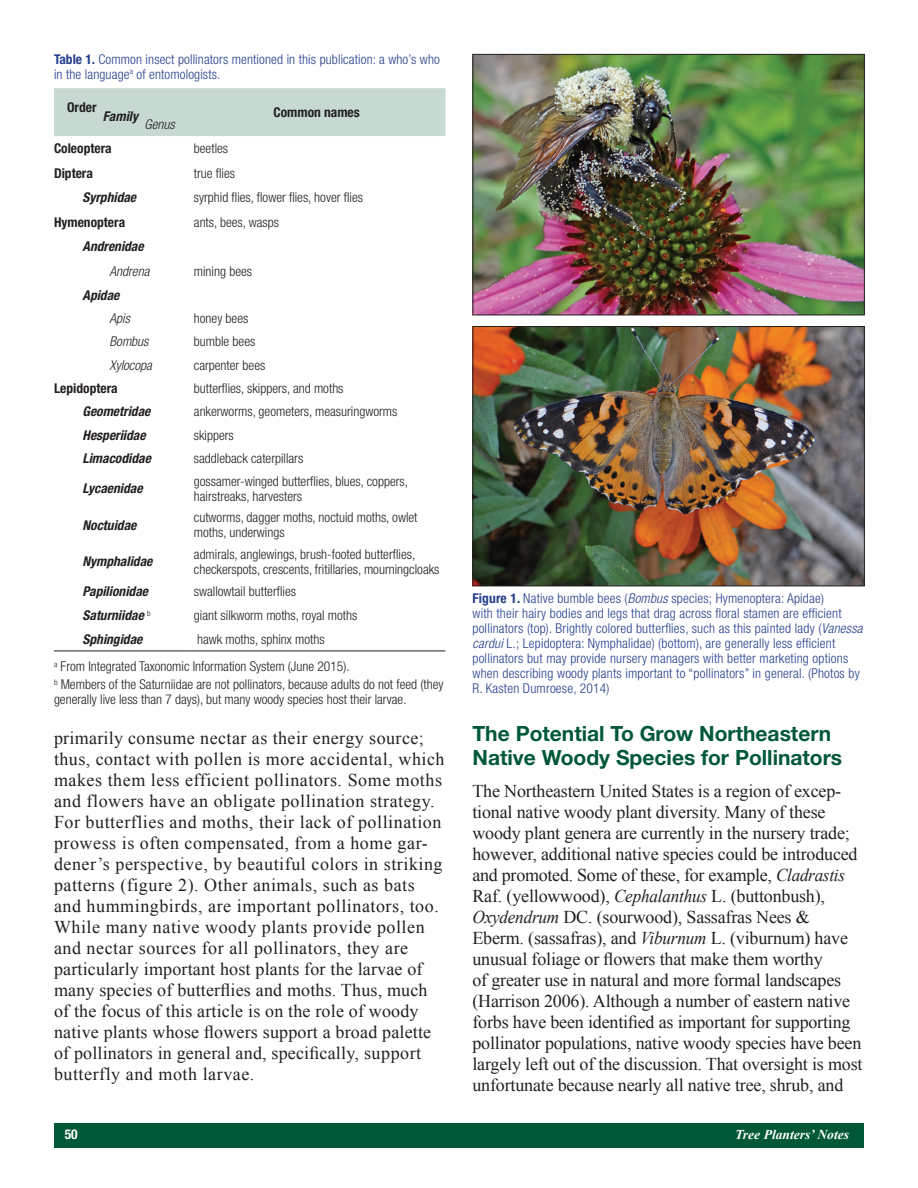
<style>
.page{position:relative;width:918px;height:1188px;background:#fff}
.page>*{position:absolute;margin:0;border:0;box-sizing:border-box;transform-origin:0 0}
.Body_Head_1{font:700 21px/24px "Helvetica Neue LT Std";color:#005837}
.t1{font:18px/21px "Times New Roman";letter-spacing:.03em;color:#231f20}
.t2{font:18px/21px "Times New Roman";letter-spacing:-.01em;color:#231f20}
.Table_Text{font:300 condensed 13.5px/15px "Helvetica Neue LT Std";color:#231f20}
.Captions{font:300 condensed 13.5px/15px "Helvetica Neue LT Std";letter-spacing:.015em;color:#253f8e}
.Table_Text-2{font:italic 700 condensed 13.5px "Helvetica Neue LT Std";color:#231f20}
.Table_Text-3{font:700 condensed 13.5px "Helvetica Neue LT Std";color:#231f20}
.Table_Text-4{font:italic 300 condensed 13.5px "Helvetica Neue LT Std";color:#231f20}
.t3{font:italic 700 13.5px "Times New Roman";color:#fff}
.t4{font:700 condensed 13.5px "Helvetica Neue LT Std";color:#fff}
.s1{font-weight:700}
.s2{font-style:italic}
</style>
<div class="page">
<div style="left:54px;top:1123px;width:810px;height:25px;background:#005837"></div>
<img style="left:474px;top:56px;width:389px;height:257px">
<div style="left:472px;top:54px;width:393px;height:261px;border:1px solid #231f20"></div>
<img style="left:474px;top:328px;width:389px;height:256px">
<div style="left:472px;top:326px;width:393px;height:260px;border:1px solid #231f20"></div>
<div style="left:54px;top:88px;width:392px;height:48px;background:#c6dad2"></div>
<hr style="left:54px;top:651px;width:134px;height:1px;background:#231f20">
<hr style="left:188px;top:651px;width:258px;height:1px;background:#231f20">
<p class="Captions" style="left:54px;top:51px;width:387px"><span class="s1">Table 1.</span> Common insect pollinators mentioned in this publication: a who’s who in the language<sup>a</sup> of entomologists.</p>
<p class="Table_Text-3" style="left:67px;top:99px;width:31px">Order</p>
<p class="Table_Text-2" style="left:103px;top:108px;width:37px">Family</p>
<p class="Table_Text-4" style="left:145px;top:116px;width:32px">Genus</p>
<p class="Table_Text-3" style="left:274px;top:104px;width:88px">Common names</p>
<p class="Table_Text-3" style="left:54px;top:140px;width:59px">Coleoptera</p>
<p class="Table_Text" style="left:194px;top:141px;width:36px">beetles</p>
<p class="Table_Text-3" style="left:54px;top:165px;width:40px">Diptera</p>
<p class="Table_Text" style="left:194px;top:165px;width:43px">true flies</p>
<p class="Table_Text-2" style="left:82px;top:189px;width:55px">Syrphidae</p>
<p class="Table_Text" style="left:194px;top:190px;width:171px">syrphid flies, flower flies, hover flies</p>
<p class="Table_Text-3" style="left:54px;top:214px;width:73px">Hymenoptera</p>
<p class="Table_Text" style="left:194px;top:214px;width:87px">ants, bees, wasps</p>
<p class="Table_Text-2" style="left:82px;top:238px;width:63px">Andrenidae</p>
<p class="Table_Text-4" style="left:110px;top:263px;width:41px">Andrena</p>
<p class="Table_Text" style="left:194px;top:263px;width:60px">mining bees</p>
<p class="Table_Text-2" style="left:82px;top:287px;width:38px">Apidae</p>
<p class="Table_Text-4" style="left:110px;top:310px;width:22px">Apis</p>
<p class="Table_Text" style="left:194px;top:311px;width:56px">honey bees</p>
<p class="Table_Text-4" style="left:110px;top:334px;width:41px">Bombus</p>
<p class="Table_Text" style="left:194px;top:334px;width:63px">bumble bees</p>
<p class="Table_Text-4" style="left:110px;top:357px;width:44px">Xylocopa</p>
<p class="Table_Text" style="left:194px;top:357px;width:73px">carpenter bees</p>
<p class="Table_Text-3" style="left:54px;top:380px;width:65px">Lepidoptera</p>
<p class="Table_Text" style="left:194px;top:381px;width:151px">butterflies, skippers, and moths</p>
<p class="Table_Text-2" style="left:82px;top:403px;width:69px">Geometridae</p>
<p class="Table_Text" style="left:194px;top:404px;width:205px">ankerworms, geometers, measuringworms</p>
<p class="Table_Text-2" style="left:82px;top:427px;width:65px">Hesperiidae</p>
<p class="Table_Text" style="left:194px;top:427px;width:41px">skippers</p>
<p class="Table_Text-2" style="left:82px;top:450px;width:70px">Limacodidae</p>
<p class="Table_Text" style="left:194px;top:451px;width:111px">saddleback caterpillars</p>
<p class="Table_Text-2" style="left:82px;top:480px;width:62px">Lycaenidae</p>
<p class="Table_Text" style="left:194px;top:473px;width:216px">gossamer-winged butterflies, blues, coppers, hairstreaks, harvesters</p>
<p class="Table_Text-2" style="left:82px;top:517px;width:55px">Noctuidae</p>
<p class="Table_Text" style="left:194px;top:510px;width:225px">cutworms, dagger moths, noctuid moths, owlet moths, underwings</p>
<p class="Table_Text-2" style="left:82px;top:553px;width:71px">Nymphalidae</p>
<p class="Table_Text" style="left:194px;top:546px;width:247px">admirals, anglewings, brush-footed butterflies, checkerspots, crescents, fritillaries, mourningcloaks</p>
<p class="Table_Text-2" style="left:82px;top:584px;width:67px">Papilionidae</p>
<p class="Table_Text" style="left:194px;top:584px;width:104px">swallowtail butterflies</p>
<p class="Table_Text-2" style="left:82px;top:607px;width:70px">Saturniidae <sup>b</sup></p>
<p class="Table_Text" style="left:194px;top:608px;width:165px">giant silkworm moths, royal moths</p>
<p class="Table_Text-2" style="left:82px;top:631px;width:61px">Sphingidae</p>
<p class="Table_Text" style="left:197px;top:632px;width:129px">hawk moths, sphinx moths</p>
<p class="Table_Text" style="left:54px;top:659px;width:297px"><sup>a</sup> From Integrated Taxonomic Information System (June 2015).</p>
<p class="Table_Text" style="left:54px;top:677px;width:391px"><sup>b</sup> Members of the Saturniidae are not pollinators, because adults do not feed (they generally live less than 7 days), but many woody species host their larvae.</p>
<p class="Captions" style="left:472px;top:591px;width:392px"><span class="s1">Figure 1.</span> Native bumble bees (<span class="s2">Bombus</span> species; Hymenoptera: Apidae)<br>with their hairy bodies and legs that drag across floral stamen are efficient pollinators (top). Brightly colored butterflies, such as this painted lady (<span class="s2">Vanessa cardui</span> L.; Lepidoptera: Nymphalidae) (bottom), are generally less efficient pollinators but may provide nursery managers with better marketing options when describing woody plants important to “pollinators” in general. (Photos by R. Kasten Dumroese, 2014)</p>
<p class="t1" style="left:54px;top:727px;width:392px">primarily consume nectar as their energy source; thus, contact with pollen is more accidental, which makes them less efficient pollinators. Some moths and flowers have an obligate pollination strategy.<br>For butterflies and moths, their lack of pollination prowess is often compensated, from a home gar&shy;dener’s perspective, by beautiful colors in striking patterns (figure 2). Other animals, such as bats and hummingbirds, are important pollinators, too.<br>While many native woody plants provide pollen and nectar sources for all pollinators, they are particularly important host plants for the larvae of many species of butterflies and moths. Thus, much of the focus of this article is on the role of woody native plants whose flowers support a broad palette of pollinators in general and, specifically, support butterfly and moth larvae.</p>
<p class="Body_Head_1" style="left:472px;top:721px;width:371px">The Potential To Grow Northeastern<br>Native Woody Species for Pollinators</p>
<p class="t2" style="left:472px;top:780px;width:392px">The Northeastern United States is a region of excep&shy;tional native woody plant diversity. Many of these woody plant genera are currently in the nursery trade; however, additional native species could be introduced and promoted. Some of these, for example, <span class="s2">Cladrastis </span>Raf. (yellowwood), <span class="s2">Cephalanthus</span> L. (buttonbush), <span class="s2">Oxydendrum</span> DC. (sourwood), Sassafras Nees &amp; Eberm. (sassafras), and <span class="s2">Viburnum</span> L. (viburnum) have unusual foliage or flowers that make them worthy<br>of greater use in natural and more formal landscapes (Harrison 2006). Although a number of eastern native forbs have been identified as important for supporting pollinator populations, native woody species have been largely left out of the discussion. That oversight is most unfortunate because nearly all native tree, shrub, and</p>
<p class="t4" style="left:65px;top:1126px;width:14px">50</p>
<p class="t3" style="left:735px;top:1125px;width:115px">Tree Planters’ Notes</p>
</div>
